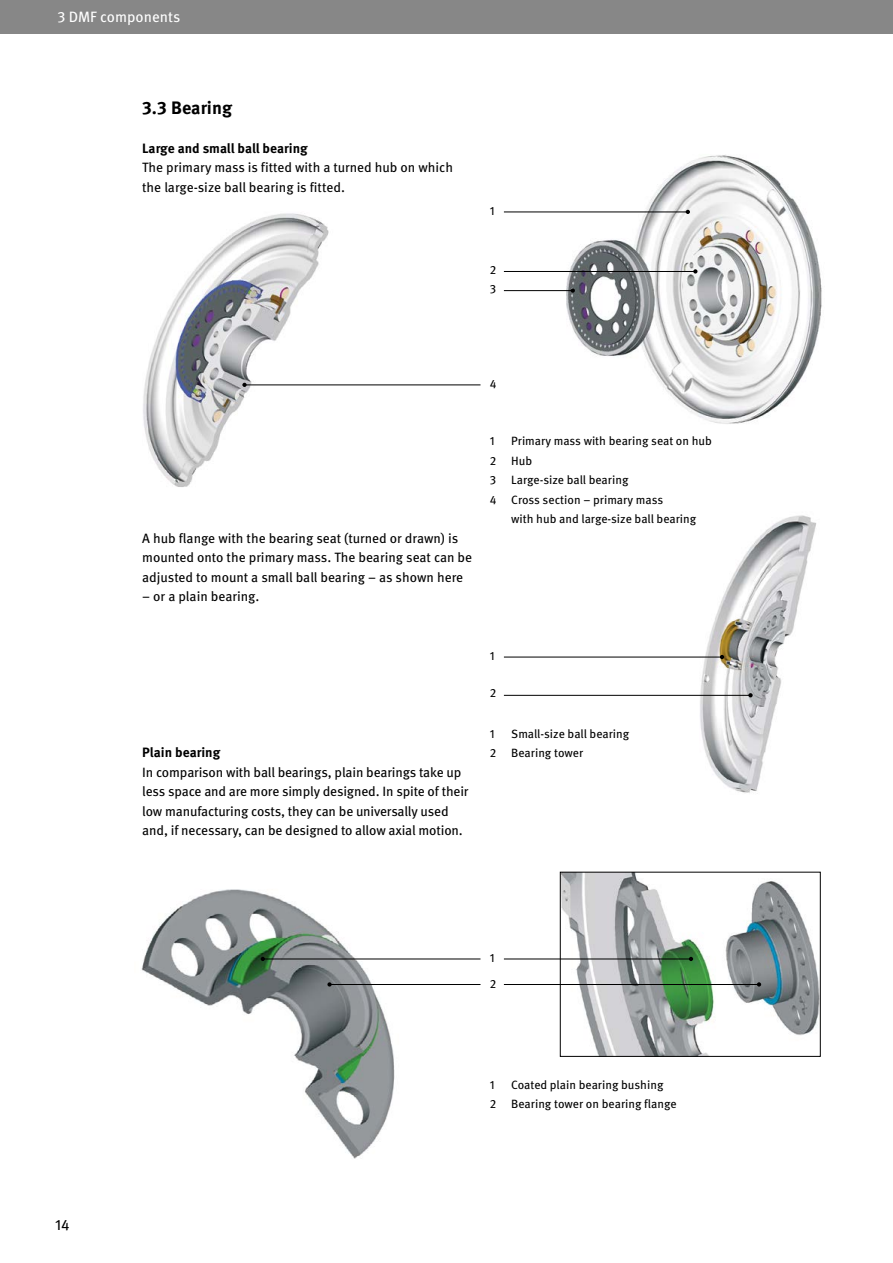
<style>
.page{position:relative;width:893px;height:1263px;background:#fff}
.page>*{position:absolute;margin:0;border:0;box-sizing:border-box;transform-origin:0 0}
.t1{font:700 18px "Meta OT";color:#000}
.t2{font:15px "Meta OT";color:#fff}
.t3{font:15px "Meta OT";color:#000}
.t4{font:13.5px/19.5px "Meta OT";letter-spacing:-.01em;color:#000}
.t5{font:700 13.5px "Meta OT";color:#000}
.t6{font:12px/19.5px "Meta OT";color:#000}
</style>
<div class="page">
<div style="left:0;top:0;width:893px;height:34px;background:#878787"></div>
<img style="left:555px;top:155px;width:267px;height:269px">
<img style="left:143px;top:213px;width:191px;height:274px">
<img style="left:687px;top:515px;width:129px;height:278px">
<img style="left:562px;top:874px;width:257px;height:181px">
<div style="left:560px;top:872px;width:261px;height:185px;border:1px solid #000"></div>
<img style="left:141px;top:889px;width:264px;height:270px">
<svg style="left:686px;top:210px;width:4px;height:4px"></svg>
<hr style="left:504px;top:212px;width:184px;height:1px;background:#000">
<svg style="left:748px;top:693px;width:5px;height:4px"></svg>
<hr style="left:504px;top:695px;width:247px;height:1px;background:#000">
<svg style="left:720px;top:655px;width:4px;height:4px"></svg>
<hr style="left:504px;top:657px;width:218px;height:1px;background:#000">
<svg style="left:693px;top:269px;width:4px;height:5px"></svg>
<hr style="left:504px;top:271px;width:191px;height:1px;background:#000">
<svg style="left:571px;top:288px;width:4px;height:5px"></svg>
<hr style="left:504px;top:290px;width:69px;height:1px;background:#000">
<svg style="left:242px;top:383px;width:5px;height:4px"></svg>
<hr style="left:244px;top:384px;width:236px;height:1px;background:#000">
<svg style="left:757px;top:982px;width:4px;height:4px"></svg>
<hr style="left:504px;top:984px;width:255px;height:1px;background:#000">
<svg style="left:327px;top:982px;width:5px;height:4px"></svg>
<hr style="left:329px;top:984px;width:151px;height:1px;background:#000">
<svg style="left:689px;top:957px;width:4px;height:4px"></svg>
<hr style="left:504px;top:958px;width:187px;height:1px;background:#000">
<svg style="left:261px;top:957px;width:4px;height:4px"></svg>
<hr style="left:263px;top:958px;width:217px;height:1px;background:#000">
<p class="t2" style="left:57px;top:8px;width:124px">3 DMF components</p>
<h1 class="t1" style="left:142px;top:96px;width:91px">3.3 Bearing</h1>
<p class="t5" style="left:142px;top:140px;width:167px">Large and small ball bearing</p>
<p class="t4" style="left:142px;top:158px;width:312px">The primary mass is fitted with a turned hub on which the large-size ball bearing is fitted.</p>
<p class="t6" style="left:490px;top:202px;width:6px">1</p>
<p class="t6" style="left:490px;top:260px;width:8px">2<br>3</p>
<p class="t6" style="left:490px;top:374px;width:8px">4</p>
<p class="t4" style="left:142px;top:528px;width:332px">A hub flange with the bearing seat (turned or drawn) is mounted onto the primary mass. The bearing seat can be adjusted to mount a small ball bearing – as shown here</p>
<p class="t4" style="left:142px;top:587px;width:119px">– or a plain bearing.</p>
<p class="t6" style="left:490px;top:432px;width:224px;text-indent:21px">Primary mass with bearing seat on hub<br>2 Hub<br>3 Large-size ball bearing<br>4 Cross section – primary mass</p>
<p class="t6" style="left:511px;top:510px;width:187px">with hub and large-size ball bearing</p>
<p class="t6" style="left:490px;top:432px;width:6px">1</p>
<p class="t5" style="left:142px;top:744px;width:80px">Plain bearing</p>
<p class="t4" style="left:142px;top:762px;width:328px">In comparison with ball bearings, plain bearings take up less space and are more simply designed. In spite of their low manufacturing costs, they can be universally used and, if necessary, can be designed to allow axial motion.</p>
<p class="t6" style="left:490px;top:646px;width:6px">1</p>
<p class="t6" style="left:490px;top:683px;width:8px">2</p>
<p class="t6" style="left:490px;top:724px;width:6px">1</p>
<p class="t6" style="left:490px;top:724px;width:141px;text-indent:21px">Small-size ball bearing<br>2 Bearing tower</p>
<p class="t3" style="left:55px;top:1215px;width:16px">14</p>
<p class="t6" style="left:490px;top:946px;width:8px;line-height:25.5px">1<br>2</p>
<p class="t6" style="left:490px;top:1075px;width:188px;text-indent:21px">Coated plain bearing bushing<br>2 Bearing tower on bearing flange</p>
<p class="t6" style="left:490px;top:1075px;width:6px">1</p>
</div>
